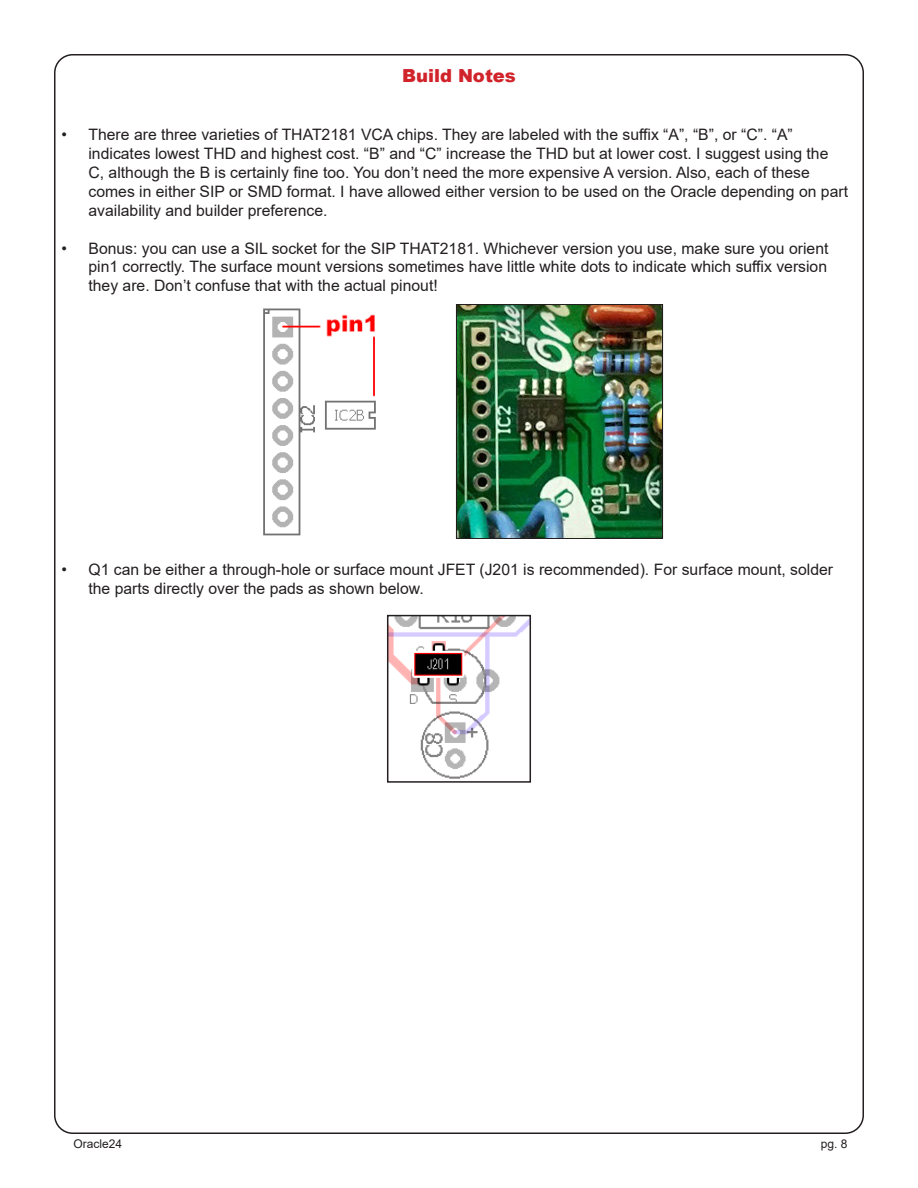
<style>
.page{position:relative;width:918px;height:1188px;background:#fff}
.page>*{position:absolute;margin:0;border:0;box-sizing:border-box;transform-origin:0 0}
.t1{font:900 18px "Arial";color:#d1232a}
.t2{font:15.75px/18.9px "Arial";color:#231f20}
.t3{font:12px "Arial";color:#231f20}
</style>
<div class="page">
<img style="left:263px;top:308px;width:113px;height:228px">
<img style="left:458px;top:306px;width:203px;height:231px">
<div style="left:456px;top:304px;width:207px;height:235px;border:1px solid #231f20"></div>
<img style="left:390px;top:618px;width:138px;height:161px">
<div style="left:387px;top:615px;width:144px;height:168px;border:2px solid #231f20"></div>
<p class="t1" style="left:402px;top:62px;width:115px">Build Notes</p>
<p class="t2" style="left:88px;top:125px;width:761px;text-indent:-27px">• There are three varieties of THAT2181 VCA chips. They are labeled with the suffix “A”, “B”, or “C”. “A” indicates lowest THD and highest cost. “B” and “C” increase the THD but at lower cost. I suggest using the C, although the B is certainly fine too. You don’t need the more expensive A version. Also, each of these comes in either SIP or SMD format. I have allowed either version to be used on the Oracle depending on part availability and builder preference.</p>
<p class="t2" style="left:88px;top:238px;width:742px;text-align:justify;text-indent:-27px">• Bonus: you can use a SIL socket for the SIP THAT2181. Whichever version you use, make sure you orient pin1 correctly. The surface mount versions sometimes have little white dots to indicate which suffix version they are. Don’t confuse that with the actual pinout!</p>
<p class="t2" style="left:88px;top:560px;width:746px;text-indent:-27px">• Q1 can be either a through-hole or surface mount JFET (J201 is recommended). For surface mount, solder the parts directly over the pads as shown below.</p>
<p class="t3" style="left:74px;top:1136px;width:50px">Oracle24</p>
<p class="t3" style="left:821px;top:1136px;width:28px">pg. 8</p>
</div>
